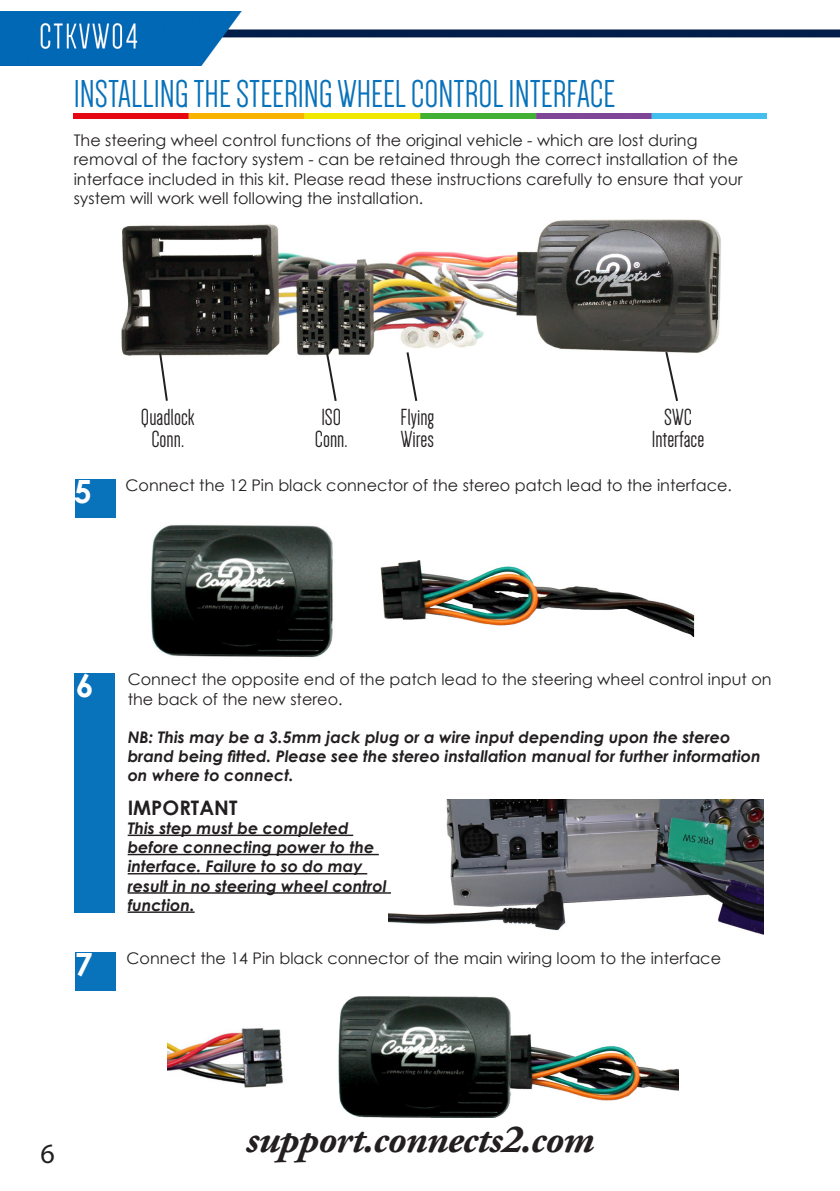
<style>
.page{position:relative;width:840px;height:1191px;background:#fff}
.page>*{position:absolute;margin:0;border:0;box-sizing:border-box;transform-origin:0 0}
.t1{font:40px "Dense";color:#0872ba}
.t2{font:italic 700 40px "Adobe Garamond Pro";letter-spacing:-.02em;color:#231f20}
.t3{font:700 32px "Century Gothic";color:#fff}
.t4{font:28px "Myriad Pro";color:#231f20}
.t5{font:24px "Dense";color:#231f20}
.t6{font:700 20px "Century Gothic";color:#231f20}
.t7{font:16px/19.2px "Century Gothic";color:#231f20}
.t8{font:italic 700 16px/19.2px "Century Gothic";color:#231f20}
</style>
<div class="page">
<img style="left:0;top:11px;width:839px;height:54px">
<div style="left:75px;top:479px;width:41px;height:39px;background:#0872ba"></div>
<div style="left:75px;top:952px;width:41px;height:39px;background:#0872ba"></div>
<div style="left:74px;top:673px;width:41px;height:240px;background:#0872ba"></div>
<img style="left:74px;top:113px;width:691px;height:5px">
<img style="left:121px;top:219px;width:600px;height:137px">
<svg style="left:158px;top:350px;width:11px;height:51px"></svg>
<svg style="left:324px;top:350px;width:14px;height:51px"></svg>
<svg style="left:405px;top:350px;width:13px;height:51px"></svg>
<svg style="left:663px;top:350px;width:16px;height:51px"></svg>
<img style="left:151px;top:525px;width:544px;height:132px">
<img style="left:388px;top:800px;width:374px;height:135px">
<hr style="left:128px;top:834px;width:225px;height:2px;background:#231f20">
<hr style="left:128px;top:854px;width:250px;height:1px;background:#231f20">
<hr style="left:128px;top:873px;width:239px;height:1px;background:#231f20">
<hr style="left:128px;top:892px;width:263px;height:1px;background:#231f20">
<hr style="left:128px;top:911px;width:66px;height:2px;background:#231f20">
<img style="left:168px;top:996px;width:510px;height:121px">
<p class="t1" style="left:74px;top:74px;width:542px">INSTALLING THE STEERING WHEEL CONTROL INTERFACE</p>
<p class="t7" style="left:74px;top:131px;width:625px">The steering wheel control functions of the original vehicle - which are lost during</p>
<p class="t7" style="left:74px;top:150px;width:665px">removal of the factory system - can be retained through the correct installation of the</p>
<p class="t7" style="left:74px;top:169px;width:670px">interface included in this kit. Please read these instructions carefully to ensure that your system will work well following the installation.</p>
<p class="t5" style="left:141px;top:406px;width:55px">Quadlock</p>
<p class="t5" style="left:151px;top:428px;width:34px">Conn.</p>
<p class="t5" style="left:321px;top:406px;width:21px">ISO</p>
<p class="t5" style="left:315px;top:428px;width:34px">Conn.</p>
<p class="t5" style="left:400px;top:406px;width:35px">Flying</p>
<p class="t5" style="left:400px;top:428px;width:34px">Wires</p>
<p class="t5" style="left:664px;top:405px;width:29px">SWC</p>
<p class="t5" style="left:651px;top:427px;width:54px">Interface</p>
<p class="t3" style="left:74px;top:467px;width:19px">5</p>
<p class="t7" style="left:125px;top:475px;width:607px">Connect the 12 Pin black connector of the stereo patch lead to the interface.</p>
<p class="t3" style="left:76px;top:661px;width:19px">6</p>
<p class="t7" style="left:128px;top:670px;width:645px">Connect the opposite end of the patch lead to the steering wheel control input on the back of the new stereo.</p>
<p class="t8" style="left:128px;top:727px;width:634px">NB: This may be a 3.5mm jack plug or a wire input depending upon the stereo brand being fitted. Please see the stereo installation manual for further information on where to connect.</p>
<p class="t6" style="left:128px;top:792px;width:111px">IMPORTANT</p>
<p class="t8" style="left:128px;top:817px;width:260px">This step must be completed before connecting power to the interface. Failure to so do may result in no steering wheel control function.</p>
<p class="t3" style="left:75px;top:940px;width:19px">7</p>
<p class="t7" style="left:126px;top:948px;width:595px">Connect the 14 Pin black connector of the main wiring loom to the interface</p>
<h3 class="t4" style="left:40px;top:1136px;width:16px">6</h3>
<h1 class="t2" style="left:246px;top:1116px;width:349px">support.connects2.com</h1>
</div>
